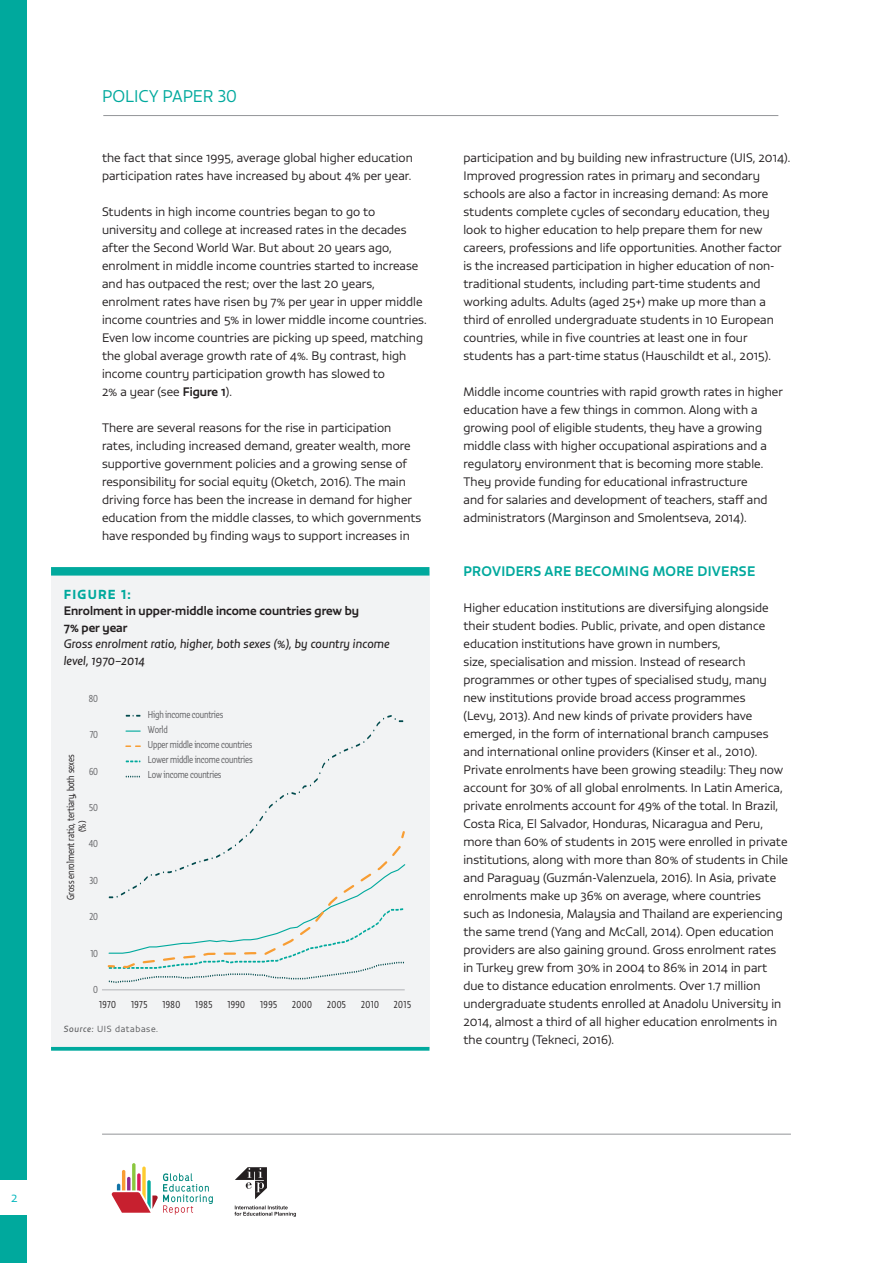
<style>
.page{position:relative;width:893px;height:1263px;background:#fff}
.page>*{position:absolute;margin:0;border:0;box-sizing:border-box;transform-origin:0 0}
.t1{font:300 16.5px "Vita Std";color:#00a99d}
.Head_2__GMR_H4{font:500 13.5px "Vita Std";letter-spacing:.02em;color:#00a99d}
.Figure_Number{font:12.75px "Vita Std Bld";letter-spacing:.1em;color:#00a99d}
.Body{font:300 12px/18px "Vita Std";letter-spacing:.005em;color:#231f20}
.Figure_Subtitle{font:italic 12px/16.5px "Vita Std";color:#231f20}
.Figure_Number-2{font:500 12px/16.5px "Vita Std";color:#231f20}
.t2{font:300 12px "Vita Std";color:#00b6bc}
.t3{font:300 9.75px/15.1px "Vita Cond Std";letter-spacing:-.015em;color:#636366;text-align:justify}
.t4{font:300 9.75px/11.7px "Vita Cond Std";color:#231f20;text-align:center}
.t5{font:300 9.75px "Vita Cond Std";letter-spacing:.025em;color:#231f20}
.Note_Source{font:300 8.7px "Vita Std";letter-spacing:.07em;color:#57585a}
.s1{font-weight:500}
.s2{font-weight:400;font-style:italic}
</style>
<div class="page">
<svg style="left:112px;top:1163px;width:101px;height:52px"></svg>
<div style="left:0;top:0;width:27px;height:1263px;background:#00a99d"></div>
<div style="left:0;top:1180px;width:30px;height:35px;background:#fff"></div>
<hr style="left:102px;top:1134px;width:689px;height:1px;background:#939598">
<hr style="left:103px;top:115px;width:675px;height:1px;background:#939598">
<svg style="left:234px;top:1205px;width:62px;height:12px"></svg>
<svg style="left:235px;top:1167px;width:32px;height:32px"></svg>
<div style="left:51px;top:571px;width:378px;height:478px;background:#f2f3f4"></div>
<div style="left:51px;top:567px;width:378px;height:9px;background:#00a99d"></div>
<svg style="left:51px;top:1047px;width:378px;height:4px;background:#13afa4"></svg>
<hr style="left:102px;top:989px;width:303px;height:1px;background:#b2b3b7">
<svg style="left:108px;top:715px;width:298px;height:268px"></svg>
<h1 class="t1" style="left:102px;top:85px;width:137px">POLICY PAPER 30</h1>
<p class="Body" style="left:102px;top:149px;width:312px">the fact that since 1995, average global higher education participation rates have increased by about 4% per year.</p>
<p class="Body" style="left:102px;top:203px;width:326px">Students in high income countries began to go to university and college at increased rates in the decades after the Second World War. But about 20 years ago, enrolment in middle income countries started to increase and has outpaced the rest; over the last 20 years, enrolment rates have risen by 7% per year in upper middle income countries and 5% in lower middle income countries.<br>Even low income countries are picking up speed, matching the global average growth rate of 4%. By contrast, high income country participation growth has slowed to<br>2% a year (see <span class="s1">Figure 1</span>).</p>
<p class="Body" style="left:102px;top:419px;width:321px">There are several reasons for the rise in participation rates, including increased demand, greater wealth, more supportive government policies and a growing sense of responsibility for social equity (Oketch, 2016). The main driving force has been the increase in demand for higher education from the middle classes, to which governments have responded by finding ways to support increases in</p>
<p class="Figure_Number" style="left:64px;top:585px;width:69px">FIGURE 1:</p>
<p class="Figure_Number-2" style="left:64px;top:602px;width:297px">Enrolment in upper-middle income countries grew by<br>7% per year</p>
<p class="Figure_Subtitle" style="left:64px;top:635px;width:327px">Gross enrolment ratio, higher, both sexes (%), by country income level, 1970–2014</p>
<p class="t3" style="left:89px;top:690px;width:11px">80</p>
<p class="t3" style="left:90px;top:727px;width:10px">70</p>
<p class="t4" style="left:65px;top:900px;width:147px;rotate:-90deg">Gross enrolment ratio, tertiary, both sexes (%)</p>
<p class="t3" style="left:89px;top:763px;width:11px">60</p>
<p class="t3" style="left:89px;top:800px;width:10px">50</p>
<p class="t3" style="left:89px;top:836px;width:11px">40</p>
<p class="t3" style="left:89px;top:873px;width:10px">30</p>
<p class="t3" style="left:89px;top:909px;width:10px">20</p>
<p class="t3" style="left:90px;top:945px;width:9px">10</p>
<p class="t3" style="left:93px;top:982px;width:6px">0</p>
<p class="t3" style="left:148px;top:707px;width:77px">High income countries</p>
<p class="t3" style="left:148px;top:722px;width:22px">World</p>
<p class="t3" style="left:148px;top:737px;width:106px">Upper middle income countries Lower middle income countries Low income countries</p>
<p class="t5" style="left:99px;top:998px;width:19px">1970</p>
<p class="t5" style="left:131px;top:998px;width:18px">1975</p>
<p class="t5" style="left:162px;top:998px;width:19px">1980</p>
<p class="t5" style="left:195px;top:998px;width:19px">1985</p>
<p class="t5" style="left:227px;top:998px;width:19px">1990</p>
<p class="t5" style="left:260px;top:998px;width:18px">1995</p>
<p class="t5" style="left:292px;top:998px;width:21px">2000</p>
<p class="t5" style="left:327px;top:998px;width:20px">2005</p>
<p class="t5" style="left:361px;top:998px;width:19px">2010</p>
<p class="t5" style="left:394px;top:998px;width:19px">2015</p>
<p class="Note_Source" style="left:64px;top:1023px;width:96px"><span class="s2">Source:</span> UIS database.</p>
<p class="Body" style="left:463px;top:149px;width:328px">participation and by building new infrastructure (UIS, 2014).<br>Improved progression rates in primary and secondary schools are also a factor in increasing demand: As more students complete cycles of secondary education, they look to higher education to help prepare them for new careers, professions and life opportunities. Another factor is the increased participation in higher education of non&shy;traditional students, including part-time students and working adults. Adults (aged 25+) make up more than a third of enrolled undergraduate students in 10 European countries, while in five countries at least one in four students has a part-time status (Hauschildt et al., 2015).</p>
<p class="Body" style="left:463px;top:383px;width:321px">Middle income countries with rapid growth rates in higher education have a few things in common. Along with a growing pool of eligible students, they have a growing middle class with higher occupational aspirations and a regulatory environment that is becoming more stable.<br>They provide funding for educational infrastructure<br>and for salaries and development of teachers, staff and administrators (Marginson and Smolentseva, 2014).</p>
<p class="Head_2__GMR_H4" style="left:463px;top:562px;width:293px">PROVIDERS ARE BECOMING MORE DIVERSE</p>
<p class="Body" style="left:463px;top:599px;width:326px">Higher education institutions are diversifying alongside their student bodies. Public, private, and open distance education institutions have grown in numbers,<br>size, specialisation and mission. Instead of research programmes or other types of specialised study, many new institutions provide broad access programmes<br>(Levy, 2013). And new kinds of private providers have emerged, in the form of international branch campuses and international online providers (Kinser et al., 2010).<br>Private enrolments have been growing steadily: They now account for 30% of all global enrolments. In Latin America, private enrolments account for 49% of the total. In Brazil, Costa Rica, El Salvador, Honduras, Nicaragua and Peru, more than 60% of students in 2015 were enrolled in private institutions, along with more than 80% of students in Chile and Paraguay (Guzmán-Valenzuela, 2016). In Asia, private enrolments make up 36% on average, where countries such as Indonesia, Malaysia and Thailand are experiencing the same trend (Yang and McCall, 2014). Open education providers are also gaining ground. Gross enrolment rates in Turkey grew from 30% in 2004 to 86% in 2014 in part due to distance education enrolments. Over 1.7 million undergraduate students enrolled at Anadolu University in 2014, almost a third of all higher education enrolments in the country (Tekneci, 2016).</p>
<p class="t2" style="left:11px;top:1189px;width:8px">2</p>
</div>
